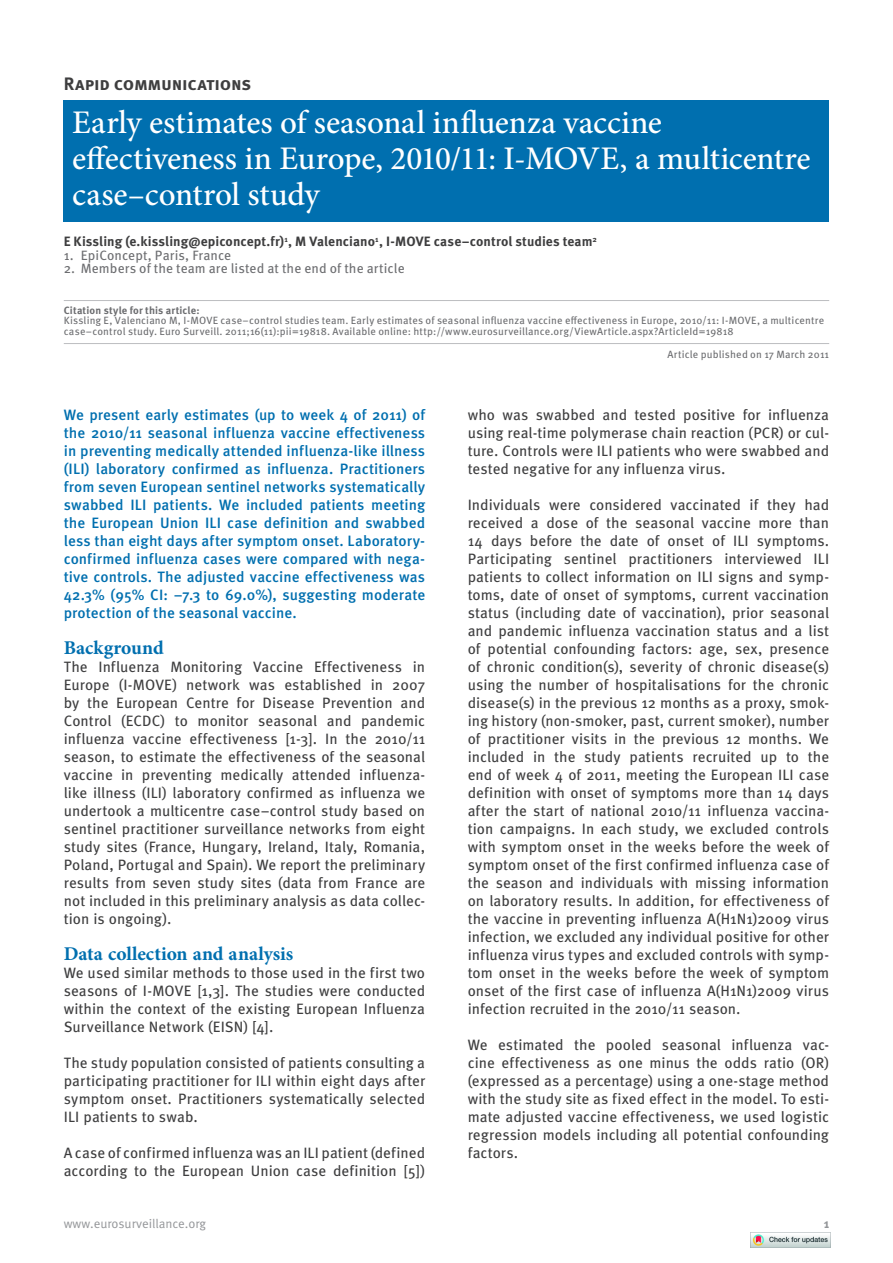
<style>
.page{position:relative;width:893px;height:1263px;background:#fff}
.page>*{position:absolute;margin:0;border:0;box-sizing:border-box;transform-origin:0 0}
.t1{font:500 33px/36px "Minion Pro";letter-spacing:-.005em;color:#fff}
.t2{font:700 19.5px "Minion Pro";color:#006faf}
.t3{font:700 18px "Meta Pro";letter-spacing:-.015em;color:#3e3e3f}
.t4{font:15px/18px "Meta Pro";color:#3e3e3f;text-align:justify}
.t5{font:500 15px/18px "Meta Pro";letter-spacing:.005em;color:#006faf;text-align:justify}
.t6{font:700 13.5px "Meta Pro";letter-spacing:.005em;color:#3e3e3f}
.t7{font:13.5px "Meta Pro";letter-spacing:.005em;color:#6c6d70}
.t8{font:12.75px "Meta Pro";color:#939598}
.t9{font:700 12.75px "Meta Pro";color:#939598}
.t10{font:10.5px/10.5px "Meta Pro";letter-spacing:.015em;color:#6c6d70}
.t11{font:700 10.5px "Meta Pro";letter-spacing:.015em;color:#6c6d70}
</style>
<div class="page">
<hr style="left:64px;top:300px;width:765px;height:1px;background:#bcbdc0">
<hr style="left:64px;top:343px;width:765px;height:1px;background:#bcbdc0">
<div style="left:64px;top:100px;width:765px;height:122px;background:#006faf"></div>
<img style="left:750px;top:1232px;width:80px;height:16px">
<p class="t3" style="left:64px;top:72px;width:189px">Rapid communications</p>
<h1 class="t1" style="left:72px;top:104px;width:740px">Early estimates of seasonal influenza vaccine effectiveness in Europe, 2010/11: I-MOVE, a multicentre case–control study</h1>
<p class="t6" style="left:64px;top:233px;width:535px">E Kissling (e.kissling@epiconcept.fr)<sup>1</sup>, M Valenciano<sup>1</sup>, I-MOVE case–control studies team<sup>2</sup></p>
<p class="t7" style="left:64px;top:247px;width:169px">1. EpiConcept, Paris, France</p>
<p class="t7" style="left:64px;top:260px;width:342px">2. Members of the team are listed at the end of the article</p>
<p class="t11" style="left:64px;top:303px;width:137px">Citation style for this article:</p>
<p class="t10" style="left:64px;top:316px;width:762px">Kissling E, Valenciano M, I-MOVE case–control studies team. Early estimates of seasonal influenza vaccine effectiveness in Europe, 2010/11: I-MOVE, a multicentre case–control study. Euro Surveill. 2011;16(11):pii=19818. Available online: http://www.eurosurveillance.org/ViewArticle.aspx?ArticleId=19818</p>
<p class="t10" style="left:667px;top:349px;width:163px">Article published on 17 March 2011</p>
<p class="t5" style="left:64px;top:406px;width:363px">We present early estimates (up to week 4 of 2011) of the 2010/11 seasonal influenza vaccine effectiveness in preventing medically attended influenza-like illness (ILI) laboratory confirmed as influenza. Practitioners from seven European sentinel networks systematically swabbed ILI patients. We included patients meeting the European Union ILI case definition and swabbed less than eight days after symptom onset. Laboratory&shy;confirmed influenza cases were compared with nega&shy;tive controls. The adjusted vaccine effectiveness was 42.3% (95% CI: –7.3 to 69.0%), suggesting moderate protection of the seasonal vaccine.</p>
<h2 class="t2" style="left:64px;top:634px;width:101px">Background</h2>
<p class="t4" style="left:64px;top:658px;width:363px">The Influenza Monitoring Vaccine Effectiveness in Europe (I-MOVE) network was established in 2007 by the European Centre for Disease Prevention and Control (ECDC) to monitor seasonal and pandemic influenza vaccine effectiveness [1-3]. In the 2010/11 season, to estimate the effectiveness of the seasonal vaccine in preventing medically attended influenza&shy;like illness (ILI) laboratory confirmed as influenza we undertook a multicentre case–control study based on sentinel practitioner surveillance networks from eight study sites (France, Hungary, Ireland, Italy, Romania, Poland, Portugal and Spain). We report the preliminary results from seven study sites (data from France are not included in this preliminary analysis as data collec&shy;tion is ongoing).</p>
<h2 class="t2" style="left:64px;top:940px;width:231px">Data collection and analysis</h2>
<p class="t4" style="left:64px;top:964px;width:363px">We used similar methods to those used in the first two seasons of I-MOVE [1,3]. The studies were conducted within the context of the existing European Influenza Surveillance Network (EISN) [4].</p>
<p class="t4" style="left:64px;top:1054px;width:363px">The study population consisted of patients consulting a participating practitioner for ILI within eight days after symptom onset. Practitioners systematically selected ILI patients to swab.</p>
<p class="t4" style="left:64px;top:1144px;width:363px">A case of confirmed influenza was an ILI patient (defined according to the European Union case definition [5])</p>
<p class="t4" style="left:468px;top:406px;width:363px">who was swabbed and tested positive for influenza using real-time polymerase chain reaction (PCR) or cul&shy;ture. Controls were ILI patients who were swabbed and tested negative for any influenza virus.</p>
<p class="t4" style="left:468px;top:496px;width:363px">Individuals were considered vaccinated if they had received a dose of the seasonal vaccine more than 14 days before the date of onset of ILI symptoms.<br>Participating sentinel practitioners interviewed ILI patients to collect information on ILI signs and symp&shy;toms, date of onset of symptoms, current vaccination status (including date of vaccination), prior seasonal and pandemic influenza vaccination status and a list of potential confounding factors: age, sex, presence of chronic condition(s), severity of chronic disease(s) using the number of hospitalisations for the chronic disease(s) in the previous 12 months as a proxy, smok&shy;ing history (non-smoker, past, current smoker), number of practitioner visits in the previous 12 months. We included in the study patients recruited up to the end of week 4 of 2011, meeting the European ILI case definition with onset of symptoms more than 14 days after the start of national 2010/11 influenza vaccina&shy;tion campaigns. In each study, we excluded controls with symptom onset in the weeks before the week of symptom onset of the first confirmed influenza case of the season and individuals with missing information on laboratory results. In addition, for effectiveness of the vaccine in preventing influenza A(H1N1)2009 virus infection, we excluded any individual positive for other influenza virus types and excluded controls with symp&shy;tom onset in the weeks before the week of symptom onset of the first case of influenza A(H1N1)2009 virus infection recruited in the 2010/11 season.</p>
<p class="t4" style="left:468px;top:1036px;width:363px">We estimated the pooled seasonal influenza vac&shy;cine effectiveness as one minus the odds ratio (OR) (expressed as a percentage) using a one-stage method with the study site as fixed effect in the model. To esti&shy;mate adjusted vaccine effectiveness, we used logistic regression models including all potential confounding factors.</p>
<p class="t8" style="left:64px;top:1215px;width:144px">www.eurosurveillance.org</p>
<p class="t9" style="left:824px;top:1215px;width:7px">1</p>
</div>
